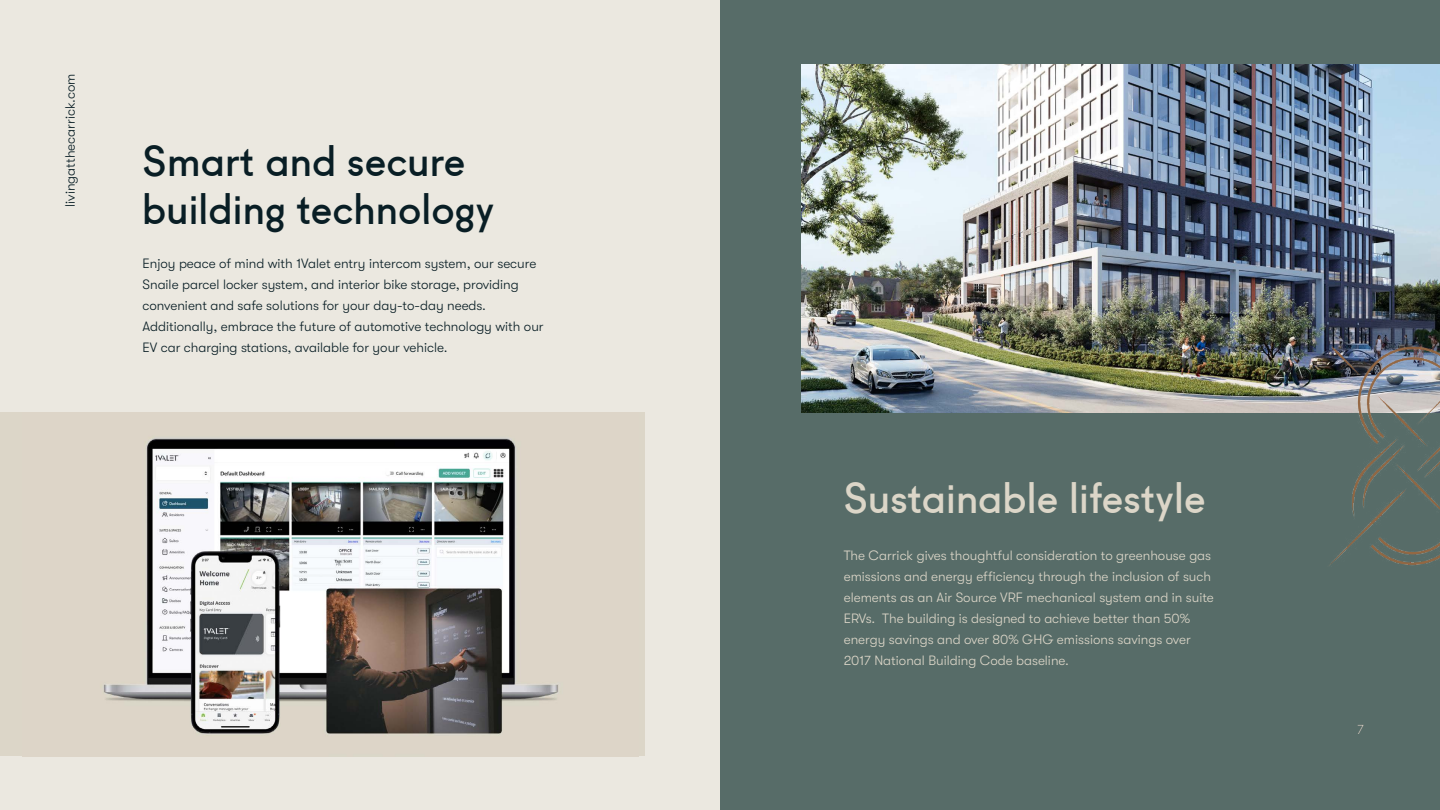
<style>
.page{position:relative;width:1440px;height:810px;background:#ebe8e0}
.page>*{position:absolute;margin:0;border:0;box-sizing:border-box;transform-origin:0 0}
.t1{font:41.25px/48px "Fugue";letter-spacing:.02em;color:#091e25}
.t2{font:41.25px "Fugue";letter-spacing:.02em;color:#dcd6c8}
.t3{font:300 13.5px/21px "GT Walsheim";color:#091e25}
.t4{font:300 13.5px/21px "GT Walsheim";color:#dcd6c8}
</style>
<div class="page">
<div style="left:720px;top:0;width:720px;height:810px;background:#576c68"></div>
<img style="left:801px;top:64px;width:639px;height:348px">
<div style="left:0;top:412px;width:645px;height:344px;background:#dcd6c8"></div>
<img style="left:103px;top:438px;width:455px;height:296px">
<img style="left:1327px;top:345px;width:113px;height:221px">
<p class="t3" style="left:60px;top:207px;width:135px;rotate:-90deg">livingatthecarrick.com</p>
<h1 class="t1" style="left:142px;top:136px;width:353px">Smart and secure building technology</h1>
<p class="t3" style="left:142px;top:253px;width:403px">Enjoy peace of mind with 1Valet entry intercom system, our secure Snaile parcel locker system, and interior bike storage, providing convenient and safe solutions for your day-to-day needs.<br>Additionally, embrace the future of automotive technology with our EV car charging stations, available for your vehicle.</p>
<h1 class="t2" style="left:844px;top:473px;width:363px">Sustainable lifestyle</h1>
<p class="t4" style="left:844px;top:545px;width:372px">The Carrick gives thoughtful consideration to greenhouse gas emissions and energy efficiency through the inclusion of such elements as an Air Source VRF mechanical system and in suite ERVs. The building is designed to achieve better than 50% energy savings and over 80% GHG emissions savings over 2017 National Building Code baseline.</p>
<p class="t4" style="left:1357px;top:719px;width:8px">7</p>
</div>
